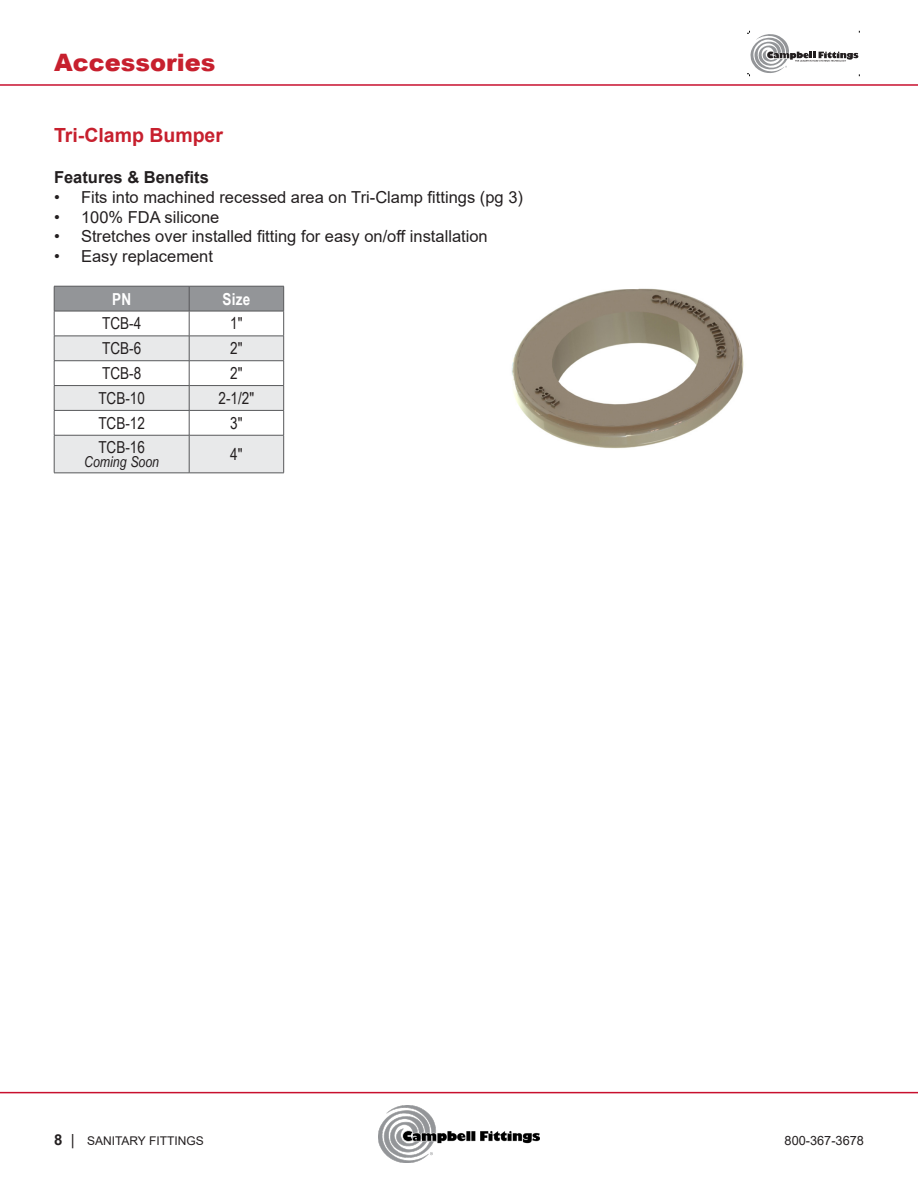
<style>
.page{position:relative;width:918px;height:1188px;background:#fff}
.page>*{position:absolute;margin:0;border:0;box-sizing:border-box;transform-origin:0 0}
.t1{font:900 24px "Arial";color:#c7202e}
.t2{font:700 19.5px "Arial";color:#c7202e}
.t3{font:16.5px "Arial";color:#231f20}
.chart_body{font:16.5px "Arial Narrow";color:#231f20}
.t4{font:700 16.5px "Arial";color:#231f20}
.chart_headings{font:700 16.5px "Arial Narrow";letter-spacing:.01em;color:#fff}
.chart_body-2{font:italic 15px "Arial Narrow";color:#231f20}
.t5{font:12.75px "Arial";color:#231f20}
.t6{font:12px "Arial";color:#231f20}
.s1{font-weight:700;font-size:15px}
.s2{font-size:15px}
</style>
<div class="page">
<img style="left:379px;top:1105px;width:160px;height:58px">
<svg style="left:747px;top:31px;width:113px;height:45px"></svg>
<hr style="left:0;top:84px;width:918px;height:2px;background:#c8102e">
<svg style="left:54px;top:286px;width:230px;height:187px"></svg>
<hr style="left:54px;top:435px;width:135px;height:1px;background:#57585a">
<hr style="left:54px;top:435px;width:1px;height:38px;background:#57585a">
<hr style="left:189px;top:435px;width:95px;height:1px;background:#57585a">
<hr style="left:189px;top:435px;width:1px;height:38px;background:#57585a">
<hr style="left:283px;top:435px;width:1px;height:38px;background:#57585a">
<hr style="left:54px;top:473px;width:135px;height:1px;background:#57585a">
<hr style="left:189px;top:473px;width:95px;height:1px;background:#57585a">
<img style="left:511px;top:288px;width:233px;height:161px">
<hr style="left:0;top:1092px;width:918px;height:1px;background:#c8102e">
<p class="t1" style="left:54px;top:45px;width:163px">Accessories</p>
<p class="t2" style="left:54px;top:121px;width:171px">Tri-Clamp Bumper</p>
<p class="t4" style="left:54px;top:166px;width:156px">Features &amp; Benefits</p>
<p class="t3" style="left:54px;top:186px;width:471px">• Fits into machined recessed area on Tri-Clamp fittings (pg 3)</p>
<p class="t3" style="left:54px;top:205px;width:167px">• 100% FDA silicone</p>
<p class="t3" style="left:54px;top:225px;width:435px">• Stretches over installed fitting for easy on/off installation</p>
<p class="t3" style="left:54px;top:245px;width:161px">• Easy replacement</p>
<p class="chart_headings" style="left:112px;top:286px;width:20px">PN</p>
<p class="chart_headings" style="left:223px;top:286px;width:29px">Size</p>
<p class="chart_body" style="left:102px;top:312px;width:41px">TCB-4</p>
<p class="chart_body" style="left:230px;top:312px;width:14px">1"</p>
<p class="chart_body" style="left:102px;top:336px;width:41px">TCB-6</p>
<p class="chart_body" style="left:230px;top:336px;width:14px">2"</p>
<p class="chart_body" style="left:102px;top:361px;width:41px">TCB-8</p>
<p class="chart_body" style="left:230px;top:361px;width:14px">2"</p>
<p class="chart_body" style="left:98px;top:386px;width:48px">TCB-10</p>
<p class="chart_body" style="left:219px;top:386px;width:37px">2-1/2"</p>
<p class="chart_body" style="left:98px;top:411px;width:48px">TCB-12</p>
<p class="chart_body" style="left:230px;top:411px;width:14px">3"</p>
<p class="chart_body" style="left:98px;top:435px;width:48px">TCB-16</p>
<p class="chart_body-2" style="left:84px;top:451px;width:76px">Coming Soon</p>
<p class="chart_body" style="left:230px;top:442px;width:14px">4"</p>
<p class="t6" style="left:54px;top:1132px;width:151px"><span class="s1">8</span> <span class="s2">|</span> SANITARY FITTINGS</p>
<p class="t5" style="left:785px;top:1132px;width:81px">800-367-3678</p>
</div>
